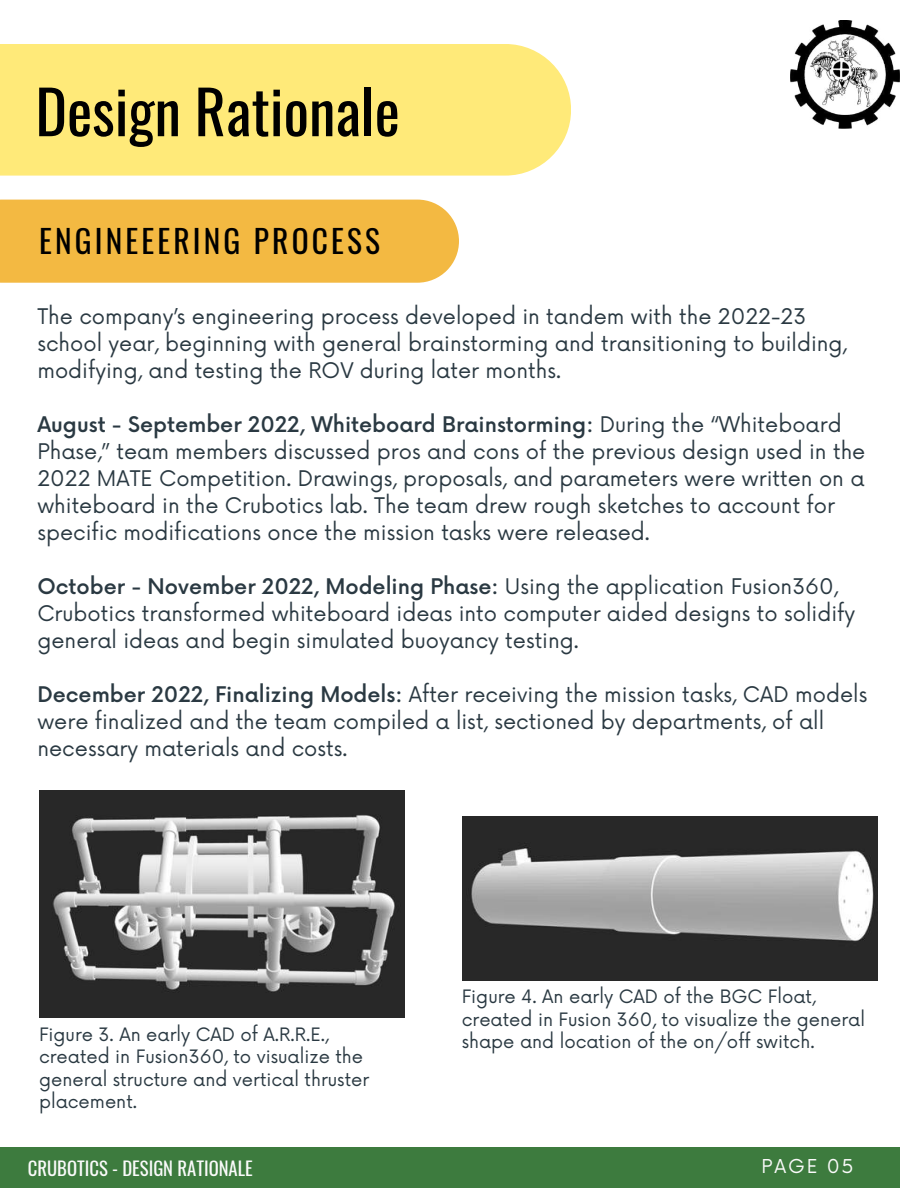
<style>
.page{position:relative;width:918px;height:1188px;background:#fff}
.page>*{position:absolute;margin:0;border:0;box-sizing:border-box;transform-origin:0 0}
.t1{font:60px "Oswald";color:#000}
.t2{font:31.5px "Oswald";letter-spacing:.1em;color:#000}
.t3{font:21px/27px "Now";color:#2a3942}
.t4{font:18.75px "Oswald";color:#fafafa}
.t5{font:18.75px "Now";letter-spacing:.1em;color:#fafafa}
.t6{font:18px/22.5px "Now";color:#2a3942}
.s1{font-weight:500}
</style>
<div class="page">
<div style="left:0;top:1148px;width:900px;height:40px;background:#3d7b3e"></div>
<div style="left:0;top:44px;width:571px;height:132px;background:#ffea79"></div>
<img style="left:791px;top:20px;width:109px;height:108px">
<div style="left:0;top:200px;width:459px;height:83px;background:#f3b942"></div>
<img style="left:39px;top:790px;width:366px;height:227px">
<img style="left:462px;top:816px;width:415px;height:165px">
<h1 class="t1" style="left:35px;top:65px;width:366px">Design Rationale</h1>
<h2 class="t2" style="left:39px;top:217px;width:343px">ENGINEEERING PROCESS</h2>
<p class="t3" style="left:37px;top:304px;width:811px">The company’s engineering process developed in tandem with the 2022-23 school year, beginning with general brainstorming and transitioning to building, modifying, and testing the ROV during later months.</p>
<p class="t3" style="left:37px;top:412px;width:830px"><span class="s1">August - September 2022, Whiteboard Brainstorming:</span> During the “Whiteboard Phase,” team members discussed pros and cons of the previous design used in the 2022 MATE Competition. Drawings, proposals, and parameters were written on a whiteboard in the Crubotics lab. The team drew rough sketches to account for specific modifications once the mission tasks were released.</p>
<p class="t3" style="left:37px;top:574px;width:819px"><span class="s1">October - November 2022, Modeling Phase:</span> Using the application Fusion360,<br>Crubotics transformed whiteboard ideas into computer aided designs to solidify general ideas and begin simulated buoyancy testing.</p>
<p class="t3" style="left:37px;top:682px;width:832px"><span class="s1">December 2022, Finalizing Models:</span> After receiving the mission tasks, CAD models were finalized and the team compiled a list, sectioned by departments, of all necessary materials and costs.</p>
<p class="t6" style="left:39px;top:1024px;width:332px">Figure 3. An early CAD of A.R.R.E., created in Fusion360, to visualize the general structure and vertical thruster placement.</p>
<p class="t6" style="left:462px;top:986px;width:405px">Figure 4. An early CAD of the BGC Float, created in Fusion 360, to visualize the general shape and location of the on/off switch.</p>
<p class="t4" style="left:28px;top:1154px;width:226px">CRUBOTICS - DESIGN RATIONALE</p>
<p class="t5" style="left:762px;top:1155px;width:94px">PAGE 05</p>
</div>
